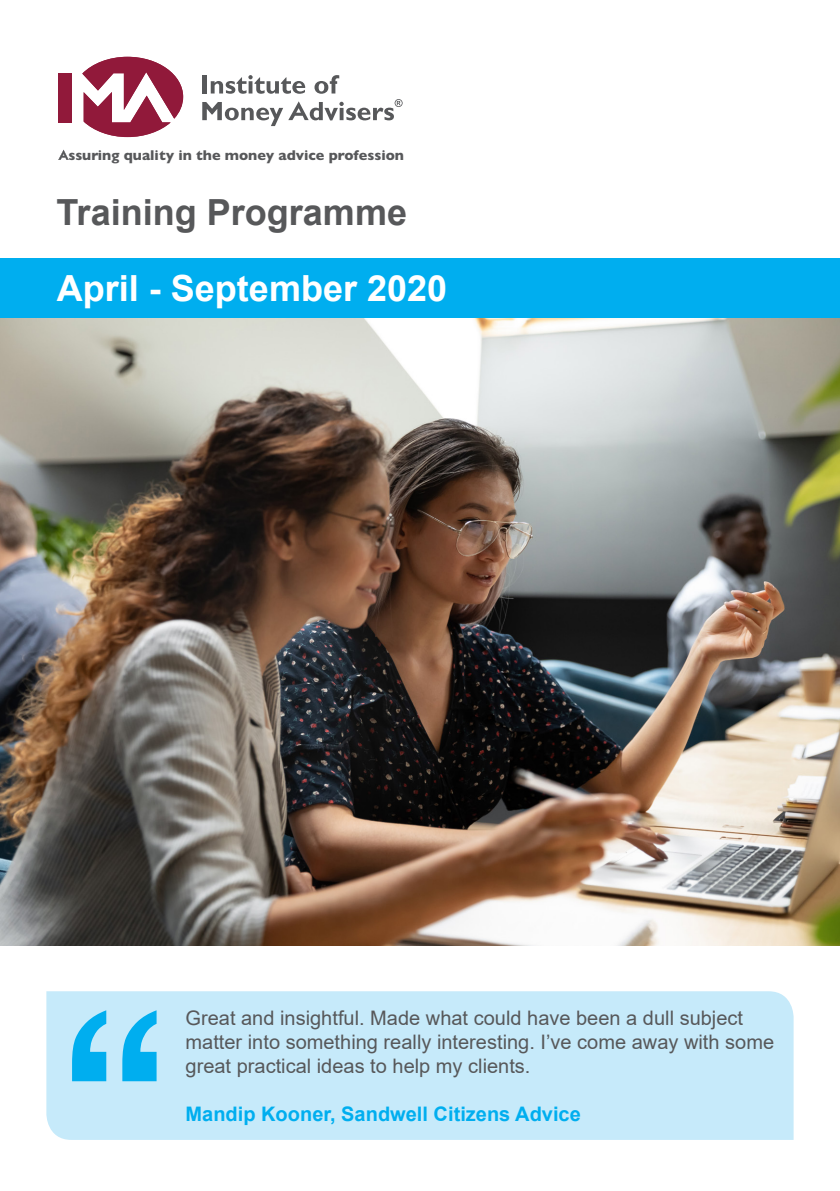
<style>
.page{position:relative;width:840px;height:1191px;background:#fff}
.page>*{position:absolute;margin:0;border:0;box-sizing:border-box;transform-origin:0 0}
.t1{font:700 36px "Arial";color:#fff}
.t2{font:700 36px "Arial";color:#57585a}
.t3{font:20px/24px "Arial";color:#57585a}
.t4{font:700 20px "Arial";color:#00aeef}
.t5{font:700 14.4px "Gill Sans";color:#57585a}
</style>
<div class="page">
<div style="left:58px;top:73px;width:14px;height:50px;background:#91193a"></div>
<svg style="left:82px;top:57px;width:101px;height:80px"></svg>
<svg style="left:202px;top:75px;width:200px;height:51px"></svg>
<svg style="left:58px;top:150px;width:11px;height:10px"></svg>
<div style="left:46px;top:991px;width:748px;height:149px;background:#c6eafa"></div>
<img style="left:0;top:318px;width:839px;height:627px">
<div style="left:0;top:258px;width:839px;height:60px;background:#00aeef"></div>
<svg style="left:72px;top:1010px;width:84px;height:71px;background:#58c8f3"></svg>
<p class="t5" style="left:68px;top:147px;width:337px">ssuring quality in the money advice profession</p>
<p class="t2" style="left:57px;top:187px;width:352px">Training Programme</p>
<p class="t1" style="left:57px;top:263px;width:392px">April - September 2020</p>
<p class="t3" style="left:185px;top:1005px;width:589px">Great and insightful. Made what could have been a dull subject matter into something really interesting. I’ve come away with some great practical ideas to help my clients.</p>
<p class="t4" style="left:185px;top:1099px;width:396px">Mandip Kooner, Sandwell Citizens Advice</p>
</div>
